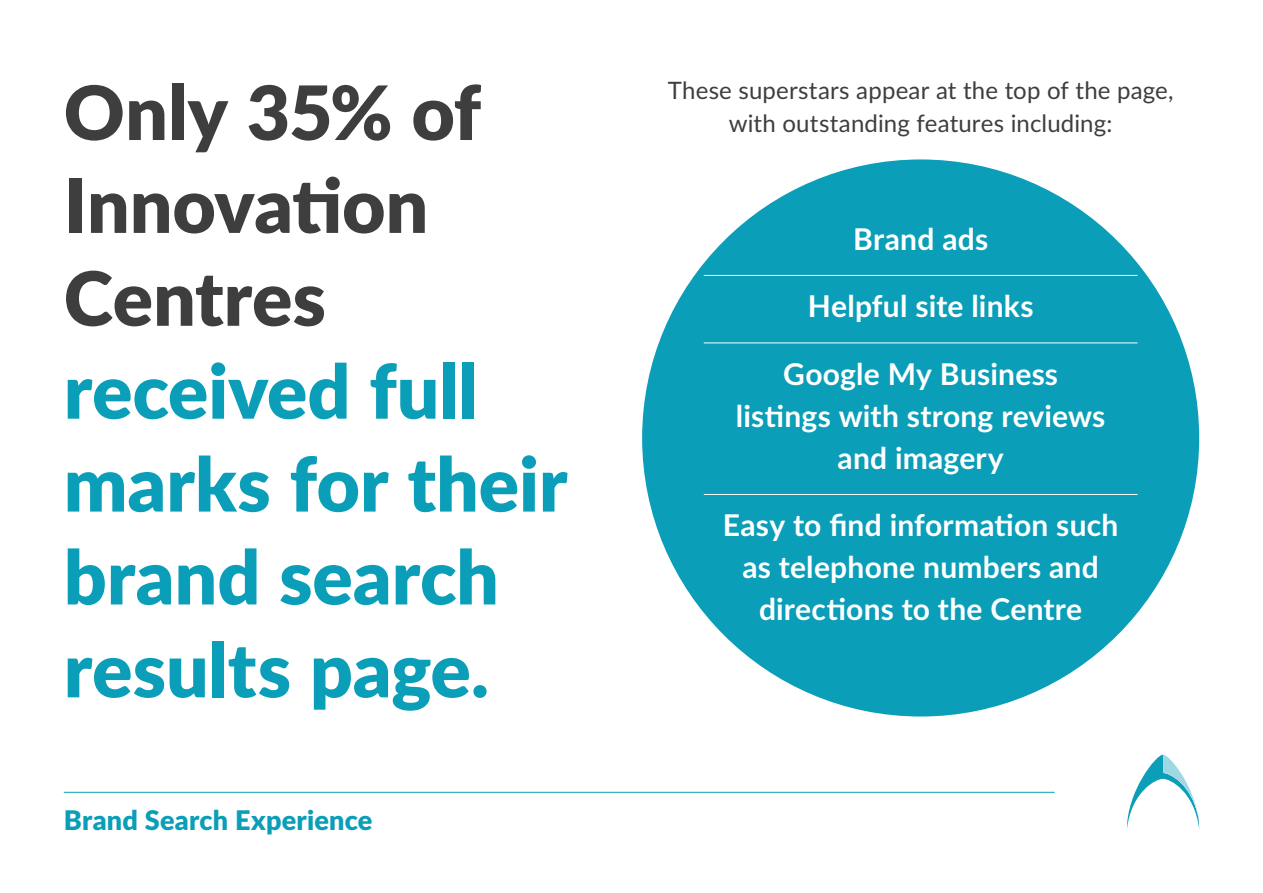
<style>
.page{position:relative;width:1263px;height:893px;background:#fff}
.page>*{position:absolute;margin:0;border:0;box-sizing:border-box;transform-origin:0 0}
.t1{font:900 74.85px/92.8px "Lato";color:#0a9eb8}
.t2{font:700 30px/42px "Lato";letter-spacing:.005em;color:#fff;text-align:center}
.t3{font:900 27px "Lato";letter-spacing:.01em;color:#0a9eb8}
.t4{font:24px/33px "Lato";letter-spacing:.005em;color:#3e3e3f;text-align:center}
.s1{color:#3e3e3f}
</style>
<div class="page">
<hr style="left:64px;top:792px;width:990px;height:1px;background:#0a9eb8">
<svg style="left:1127px;top:755px;width:72px;height:73px"></svg>
<div style="left:642px;top:159px;width:557px;height:557px;background:#0a9eb8;border-radius:50%"></div>
<hr style="left:704px;top:275px;width:433px;height:1px;background:#fff">
<hr style="left:704px;top:343px;width:433px;height:1px;background:#fff">
<hr style="left:704px;top:494px;width:433px;height:1px;background:#fff">
<p class="t1" style="left:64px;top:63px;width:505px"><span class="s1">Only 35% of<br>Innovation<br>Centres </span>received full marks for their brand search results page.</p>
<p class="t3" style="left:64px;top:799px;width:310px">Brand Search Experience</p>
<p class="t4" style="left:668px;top:73px;width:507px">These superstars appear at the top of the page, with outstanding features including:</p>
<p class="t2" style="left:853px;top:216px;width:137px">Brand ads</p>
<p class="t2" style="left:808px;top:284px;width:227px">Helpful site links</p>
<p class="t2" style="left:736px;top:351px;width:371px">Google My Business listings with strong reviews and imagery</p>
<p class="t2" style="left:723px;top:503px;width:397px">Easy to find information such as telephone numbers and directions to the Centre</p>
</div>
